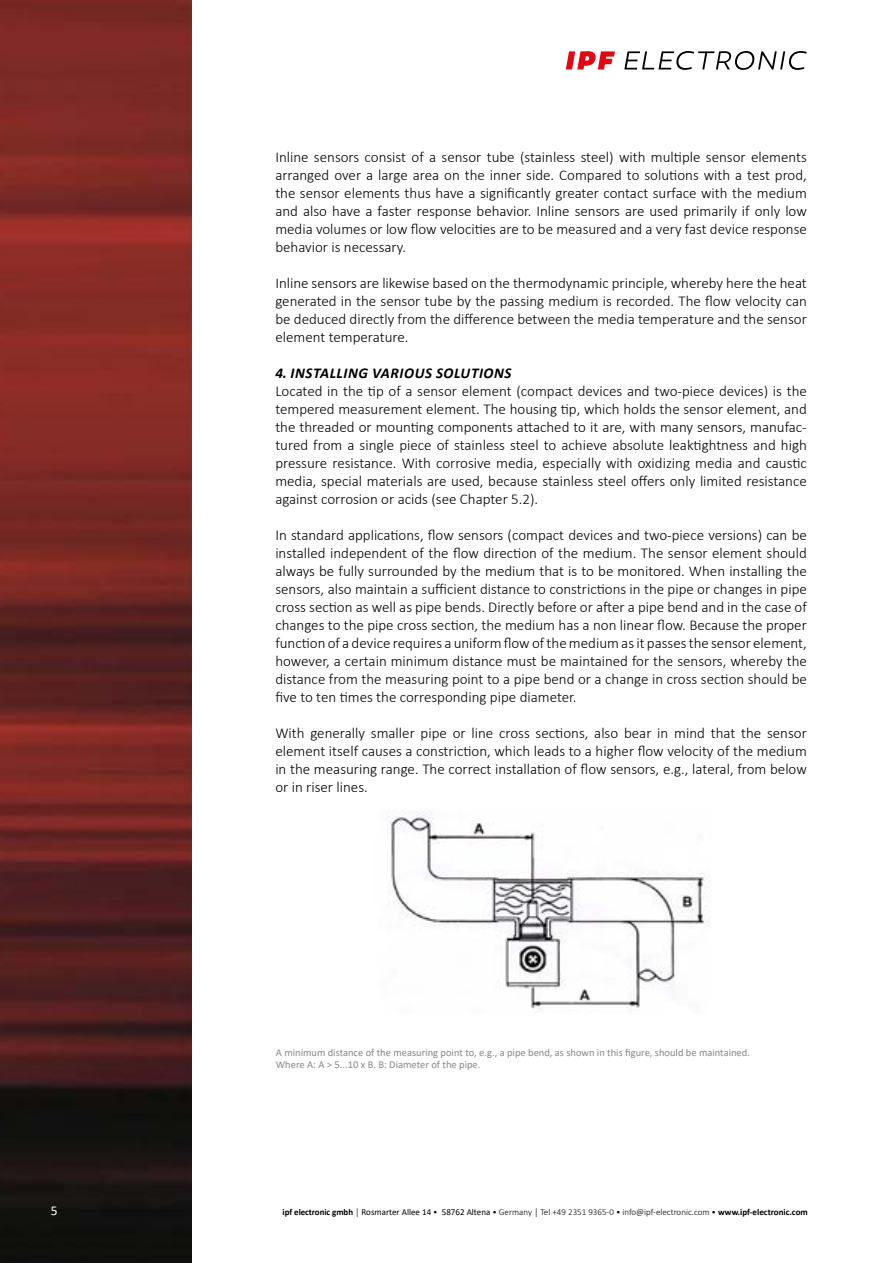
<style>
.page{position:relative;width:893px;height:1263px;background:#fff}
.page>*{position:absolute;margin:0;border:0;box-sizing:border-box;transform-origin:0 0}
.t1{font:300 15px/18px "Calibri";color:#000;text-align:justify}
.t2{font:italic 700 15px "Calibri";letter-spacing:.04em;color:#000}
.t3{font:13.5px "Calibri";color:#fff}
.t4{font:10.5px/12px "Calibri";color:#878787}
.t5{font:300 9px "Calibri";color:#000}
.s1{font-weight:700}
.s2{font-weight:400}
</style>
<div class="page">
<img style="left:0;top:0;width:191px;height:1263px">
<svg style="left:624px;top:51px;width:183px;height:19px"></svg>
<svg style="left:566px;top:51px;width:49px;height:18px"></svg>
<img style="left:387px;top:810px;width:323px;height:200px">
<p class="t1" style="left:275px;top:148px;width:533px">Inline sensors consist of a sensor tube (stainless steel) with multiple sensor elements arranged over a large area on the inner side. Compared to solutions with a test prod, the sensor elements thus have a significantly greater contact surface with the medium and also have a faster response behavior. Inline sensors are used primarily if only low media volumes or low flow velocities are to be measured and a very fast device response behavior is necessary.</p>
<p class="t1" style="left:275px;top:274px;width:533px">Inline sensors are likewise based on the thermodynamic principle, whereby here the heat generated in the sensor tube by the passing medium is recorded. The flow velocity can be deduced directly from the difference between the media temperature and the sensor element temperature.</p>
<p class="t2" style="left:275px;top:362px;width:238px">4. INSTALLING VARIOUS SOLUTIONS</p>
<p class="t1" style="left:275px;top:382px;width:533px">Located in the tip of a sensor element (compact devices and two-piece devices) is the tempered measurement element. The housing tip, which holds the sensor element, and the threaded or mounting components attached to it are, with many sensors, manufac&shy;tured from a single piece of stainless steel to achieve absolute leaktightness and high pressure resistance. With corrosive media, especially with oxidizing media and caustic media, special materials are used, because stainless steel offers only limited resistance against corrosion or acids (see Chapter 5.2).</p>
<p class="t1" style="left:275px;top:526px;width:533px">In standard applications, flow sensors (compact devices and two-piece versions) can be installed independent of the flow direction of the medium. The sensor element should always be fully surrounded by the medium that is to be monitored. When installing the sensors, also maintain a sufficient distance to constrictions in the pipe or changes in pipe cross section as well as pipe bends. Directly before or after a pipe bend and in the case of changes to the pipe cross section, the medium has a non linear flow. Because the proper function of a device requires a uniform flow of the medium as it passes the sensor element, however, a certain minimum distance must be maintained for the sensors, whereby the distance from the measuring point to a pipe bend or a change in cross section should be five to ten times the corresponding pipe diameter.</p>
<p class="t1" style="left:275px;top:724px;width:533px">With generally smaller pipe or line cross sections, also bear in mind that the sensor element itself causes a constriction, which leads to a higher flow velocity of the medium in the measuring range. The correct installation of flow sensors, e.g., lateral, from below or in riser lines.</p>
<p class="t4" style="left:276px;top:1046px;width:476px">A minimum distance of the measuring point to, e.g., a pipe bend, as shown in this figure, should be maintained.<br>Where A: A &gt; 5...10 x B. B: Diameter of the pipe.</p>
<p class="t3" style="left:51px;top:1201px;width:8px">5</p>
<p class="t5" style="left:283px;top:1206px;width:527px"><span class="s1">ipf electronic gmbh</span> │ <span class="s2">Rosmarter Allee 14</span> • <span class="s2">58762 Altena</span> • Germany │ Tel +49 2351 9365-0 • info@ipf-electronic.com • <span class="s1">www.ipf-electronic.com</span></p>
</div>
